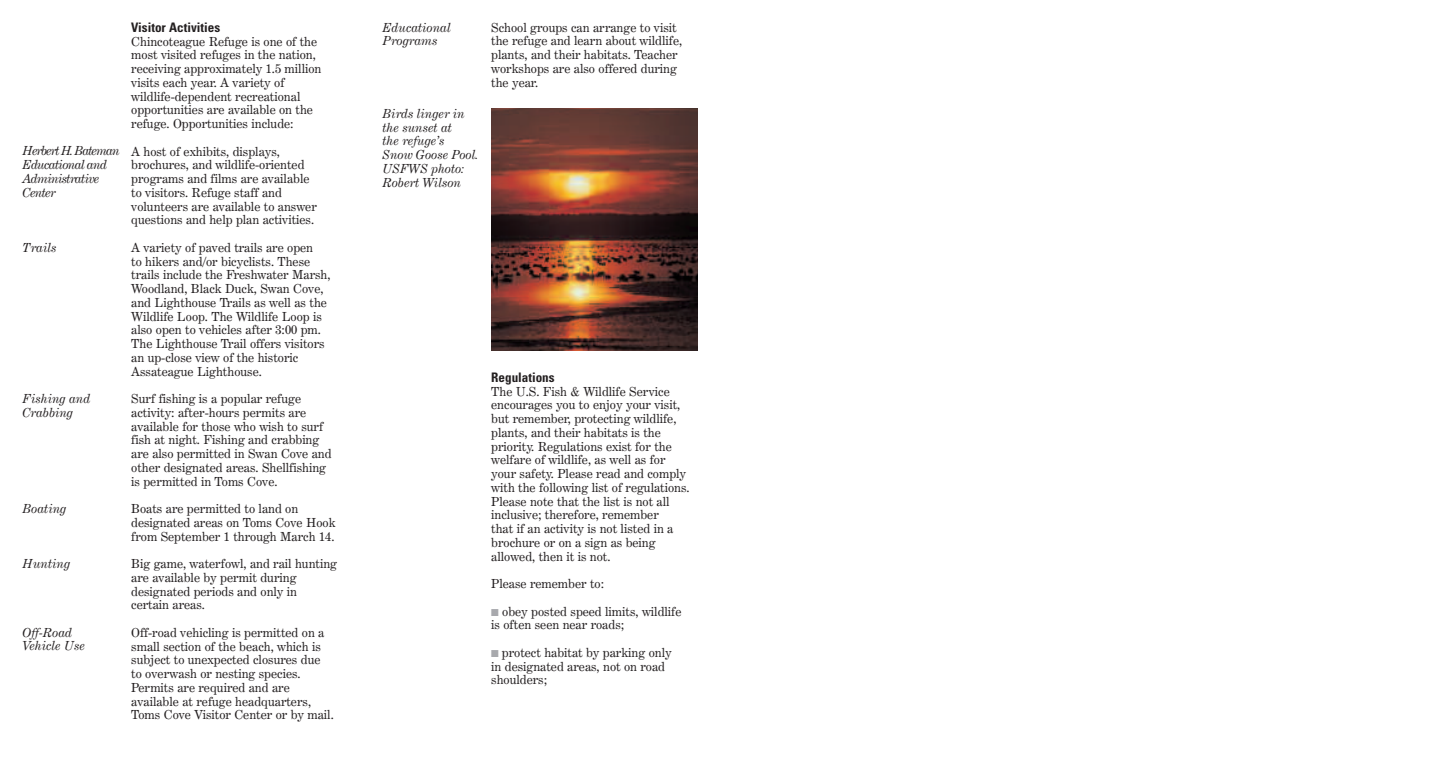
<style>
.page{position:relative;width:1440px;height:765px;background:#fff}
.page>*{position:absolute;margin:0;border:0;box-sizing:border-box;transform-origin:0 0}
.t1{font:700 condensed 13.12px "Univers";color:#231f20}
.t2{font:12.5px/13.8px "Century Expanded BT";color:#231f20}
.t3{font:italic 12.5px/13.8px "Century Expanded BT";color:#231f20}
.t4{font:italic 12.5px/13.8px "Century Expanded BT";letter-spacing:-.05em;color:#231f20}
.s1{color:#a8a9ad}
</style>
<div class="page">
<img style="left:491px;top:109px;width:207px;height:241px">
<p class="t4" style="left:22px;top:145px;width:99px">Herbert H. Bateman<br>Educational and<br>Administrative<br>Center</p>
<p class="t3" style="left:22px;top:242px;width:36px">Trails</p>
<p class="t3" style="left:22px;top:393px;width:69px">Fishing and<br>Crabbing</p>
<p class="t3" style="left:22px;top:503px;width:45px">Boating</p>
<p class="t3" style="left:22px;top:558px;width:49px">Hunting</p>
<p class="t3" style="left:22px;top:627px;width:64px">Off-Road<br>Vehicle Use</p>
<p class="t1" style="left:131px;top:22px;width:91px">Visitor Activities</p>
<p class="t2" style="left:131px;top:36px;width:192px">Chincoteague Refuge is one of the most visited refuges in the nation, receiving approximately 1.5 million visits each year. A variety of wildlife-dependent recreational opportunities are available on the refuge. Opportunities include:</p>
<p class="t2" style="left:131px;top:146px;width:187px">A host of exhibits, displays, brochures, and wildlife-oriented programs and films are available to visitors. Refuge staff and volunteers are available to answer questions and help plan activities.</p>
<p class="t2" style="left:131px;top:242px;width:201px">A variety of paved trails are open<br>to hikers and/or bicyclists. These trails include the Freshwater Marsh, Woodland, Black Duck, Swan Cove, and Lighthouse Trails as well as the Wildlife Loop. The Wildlife Loop is also open to vehicles after 3:00 pm.<br>The Lighthouse Trail offers visitors an up-close view of the historic Assateague Lighthouse.</p>
<p class="t2" style="left:131px;top:393px;width:202px">Surf fishing is a popular refuge activity: after-hours permits are available for those who wish to surf fish at night. Fishing and crabbing are also permitted in Swan Cove and other designated areas. Shellfishing is permitted in Toms Cove.</p>
<p class="t2" style="left:131px;top:503px;width:206px">Boats are permitted to land on designated areas on Toms Cove Hook from September 1 through March 14.</p>
<p class="t2" style="left:131px;top:558px;width:207px">Big game, waterfowl, and rail hunting are available by permit during designated periods and only in certain areas.</p>
<p class="t2" style="left:131px;top:627px;width:204px">Off-road vehicling is permitted on a small section of the beach, which is subject to unexpected closures due to overwash or nesting species.<br>Permits are required and are available at refuge headquarters, Toms Cove Visitor Center or by mail.</p>
<p class="t3" style="left:382px;top:22px;width:70px">Educational<br>Programs</p>
<p class="t3" style="left:382px;top:108px;width:98px">Birds linger in the sunset at<br>the refuge’s<br>Snow Goose Pool.<br>USFWS photo:<br>Robert Wilson</p>
<p class="t2" style="left:491px;top:22px;width:192px">School groups can arrange to visit the refuge and learn about wildlife, plants, and their habitats. Teacher workshops are also offered during the year.</p>
<p class="t1" style="left:491px;top:373px;width:65px">Regulations</p>
<p class="t2" style="left:491px;top:386px;width:200px">The U.S. Fish &amp; Wildlife Service encourages you to enjoy your visit, but remember, protecting wildlife, plants, and their habitats is the priority. Regulations exist for the welfare of wildlife, as well as for your safety. Please read and comply with the following list of regulations.<br>Please note that the list is not all inclusive; therefore, remember<br>that if an activity is not listed in a brochure or on a sign as being allowed, then it is not.</p>
<p class="t2" style="left:491px;top:578px;width:114px">Please remember to:</p>
<p class="t2" style="left:491px;top:606px;width:192px"><span class="s1">■</span> obey posted speed limits, wildlife is often seen near roads;</p>
<p class="t2" style="left:491px;top:647px;width:182px"><span class="s1">■</span> protect habitat by parking only in designated areas, not on road shoulders;</p>
</div>
